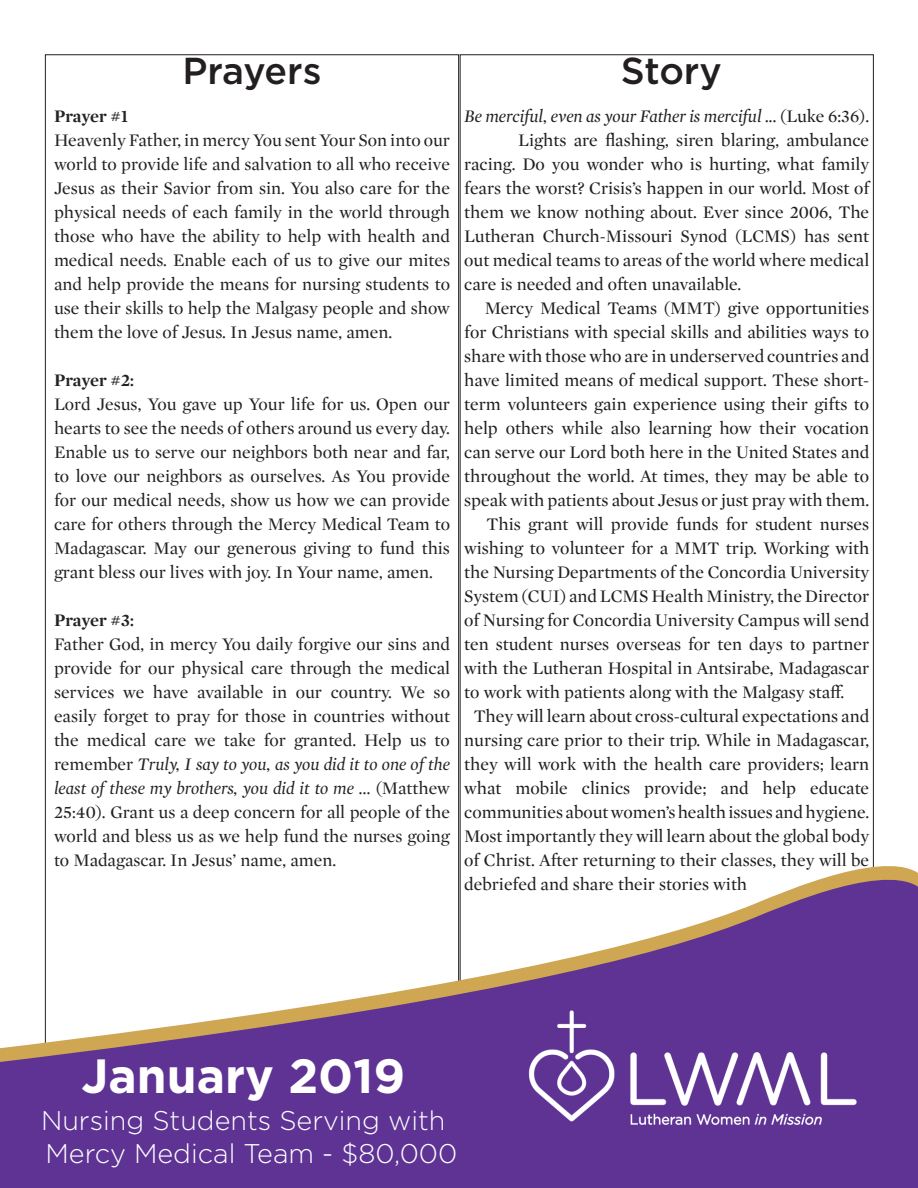
<style>
.page{position:relative;width:918px;height:1188px;background:#fff}
.page>*{position:absolute;margin:0;border:0;box-sizing:border-box;transform-origin:0 0}
.t1{font:700 48px "Gotham";color:#fff}
.t2{font:500 37.5px "Gotham";letter-spacing:-.005em;color:#231f20}
.t3{font:300 27px/32.4px "Gotham";color:#fff}
.t4{font:18px/24px "Mercury Display";color:#231f20;text-align:justify}
.t5{font:italic 18px "Mercury Display";color:#231f20}
.t6{font:700 18px "Mercury Display";letter-spacing:-.005em;color:#231f20}
.s1{font-style:italic}
.s2{font-style:normal}
</style>
<div class="page">
<svg style="left:0;top:858px;width:918px;height:330px;fill:#5e3394"></svg>
<img style="left:520px;top:1001px;width:345px;height:133px">
<h2 class="t2" style="left:183px;top:46px;width:141px">Prayers</h2>
<h2 class="t2" style="left:621px;top:46px;width:103px">Story</h2>
<p class="t6" style="left:54px;top:103px;width:76px">Prayer #1</p>
<p class="t4" style="left:54px;top:128px;width:398px">Heavenly Father, in mercy You sent Your Son into our world to provide life and salvation to all who receive Jesus as their Savior from sin. You also care for the physical needs of each family in the world through those who have the ability to help with health and medical needs. Enable each of us to give our mites and help provide the means for nursing students to use their skills to help the Malgasy people and show them the love of Jesus. In Jesus name, amen.</p>
<p class="t6" style="left:54px;top:367px;width:81px">Prayer #2:</p>
<p class="t4" style="left:54px;top:392px;width:398px">Lord Jesus, You gave up Your life for us. Open our hearts to see the needs of others around us every day.<br>Enable us to serve our neighbors both near and far, to love our neighbors as ourselves. As You provide for our medical needs, show us how we can provide care for others through the Mercy Medical Team to Madagascar. May our generous giving to fund this grant bless our lives with joy. In Your name, amen.</p>
<p class="t6" style="left:54px;top:607px;width:81px">Prayer #3:</p>
<p class="t4" style="left:54px;top:632px;width:398px">Father God, in mercy You daily forgive our sins and provide for our physical care through the medical services we have available in our country. We so easily forget to pray for those in countries without the medical care we take for granted. Help us to remember <span class="s1">Truly, I say to you, as you did it to one of the least of these my brothers, you did it to me ...</span> (Matthew 25:40). Grant us a deep concern for all people of the world and bless us as we help fund the nurses going to Madagascar. In Jesus’ name, amen.</p>
<p class="t5" style="left:464px;top:104px;width:407px">Be merciful, even as your Father is merciful ... <span class="s2">(Luke 6:36).</span></p>
<p class="t4" style="left:518px;top:128px;width:352px">Lights are flashing, siren blaring, ambulance</p>
<p class="t4" style="left:464px;top:152px;width:407px">racing. Do you wonder who is hurting, what family</p>
<p class="t4" style="left:464px;top:176px;width:407px">fears the worst? Crisis’s happen in our world. Most of</p>
<p class="t4" style="left:464px;top:200px;width:407px">them we know nothing about. Ever since 2006, The</p>
<p class="t4" style="left:464px;top:224px;width:407px">Lutheran Church-Missouri Synod (LCMS) has sent</p>
<p class="t4" style="left:464px;top:248px;width:406px">out medical teams to areas of the world where medical</p>
<p class="t4" style="left:464px;top:272px;width:279px">care is needed and often unavailable.</p>
<p class="t4" style="left:485px;top:296px;width:386px">Mercy Medical Teams (MMT) give opportunities</p>
<p class="t4" style="left:464px;top:320px;width:406px">for Christians with special skills and abilities ways to</p>
<p class="t4" style="left:464px;top:344px;width:407px">share with those who are in underserved countries and</p>
<p class="t4" style="left:464px;top:368px;width:406px">have limited means of medical support. These short-</p>
<p class="t4" style="left:464px;top:392px;width:406px">term volunteers gain experience using their gifts to</p>
<p class="t4" style="left:464px;top:416px;width:406px">help others while also learning how their vocation</p>
<p class="t4" style="left:464px;top:440px;width:407px">can serve our Lord both here in the United States and</p>
<p class="t4" style="left:464px;top:464px;width:406px">throughout the world. At times, they may be able to</p>
<p class="t4" style="left:464px;top:488px;width:406px">speak with patients about Jesus or just pray with them.</p>
<p class="t4" style="left:487px;top:512px;width:384px">This grant will provide funds for student nurses</p>
<p class="t4" style="left:464px;top:536px;width:407px">wishing to volunteer for a MMT trip. Working with</p>
<p class="t4" style="left:464px;top:560px;width:406px">the Nursing Departments of the Concordia University</p>
<p class="t4" style="left:464px;top:584px;width:407px">System (CUI) and LCMS Health Ministry, the Director</p>
<p class="t4" style="left:464px;top:608px;width:406px">of Nursing for Concordia University Campus will send</p>
<p class="t4" style="left:464px;top:632px;width:406px">ten student nurses overseas for ten days to partner</p>
<p class="t4" style="left:464px;top:656px;width:407px">with the Lutheran Hospital in Antsirabe, Madagascar</p>
<p class="t4" style="left:464px;top:680px;width:382px">to work with patients along with the Malgasy staff.</p>
<p class="t4" style="left:474px;top:704px;width:397px">They will learn about cross-cultural expectations and</p>
<p class="t4" style="left:464px;top:728px;width:406px">nursing care prior to their trip. While in Madagascar,</p>
<p class="t4" style="left:464px;top:752px;width:407px">they will work with the health care providers; learn</p>
<p class="t4" style="left:464px;top:776px;width:407px">what mobile clinics provide; and help educate</p>
<p class="t4" style="left:464px;top:800px;width:407px">communities about women’s health issues and hygiene.</p>
<p class="t4" style="left:464px;top:824px;width:407px">Most importantly they will learn about the global body</p>
<p class="t4" style="left:464px;top:848px;width:406px">of Christ. After returning to their classes, they will be</p>
<p class="t4" style="left:464px;top:872px;width:284px">debriefed and share their stories with</p>
<h1 class="t1" style="left:81px;top:1044px;width:325px">January 2019</h1>
<h3 class="t3" style="left:41px;top:1104px;width:418px">Nursing Students Serving with<br>Mercy Medical Team - $80,000</h3>
</div>
